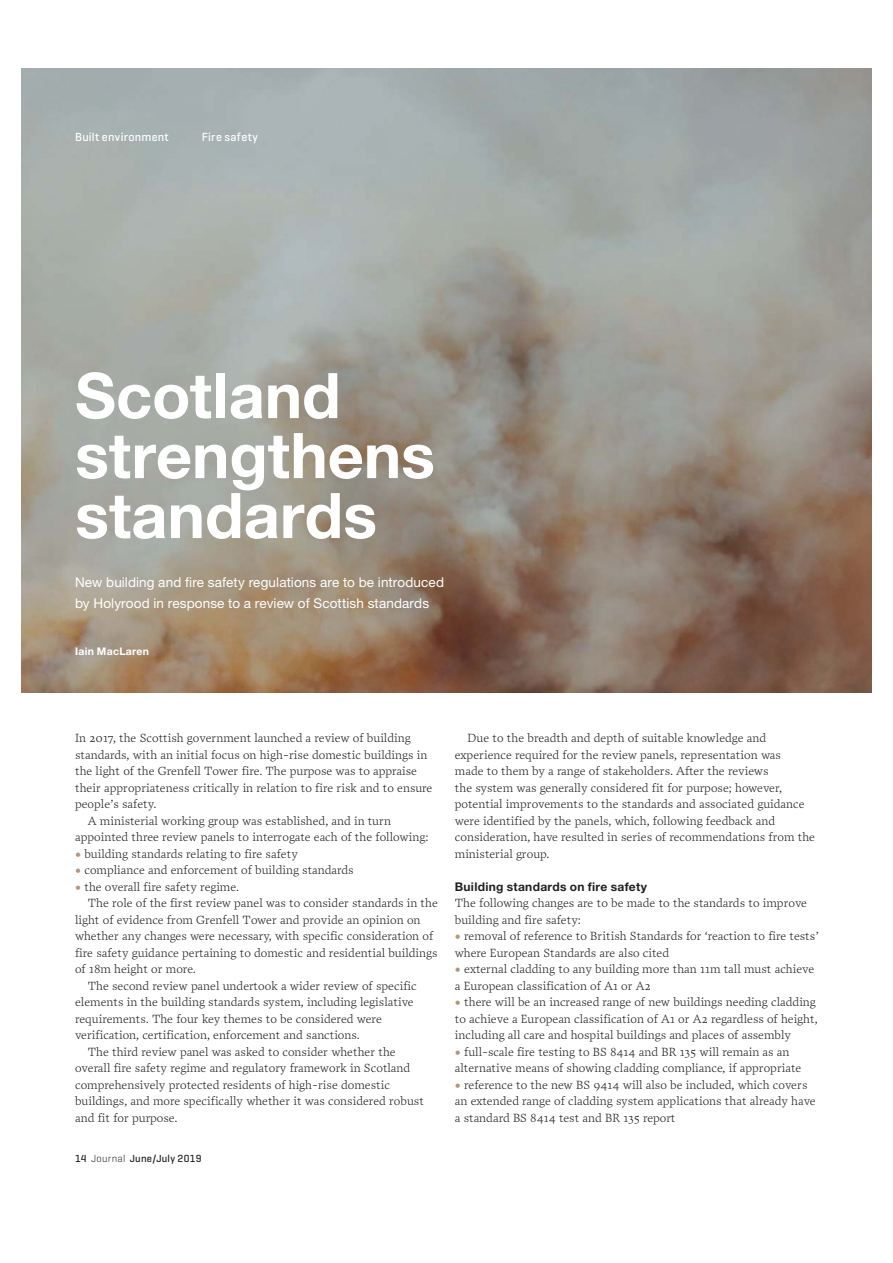
<style>
.page{position:relative;width:893px;height:1263px;background:#fff}
.page>*{position:absolute;margin:0;border:0;box-sizing:border-box;transform-origin:0 0}
.t1{font:700 63px/60px "Helvetica Neue LT Std";color:#fff}
.t2{font:13.5px/21px "Helvetica Neue LT Std";letter-spacing:.01em;color:#fff}
.t3{font:300 12px/16.5px "Prensa";color:#231f20}
.t4{font:700 12px "Helvetica Neue LT Std";letter-spacing:.025em;color:#231f20}
.t5{font:500 12px "Geogrotesque";letter-spacing:.03em;color:#fff}
.t6{font:500 10.5px "Geogrotesque";letter-spacing:.025em;color:#231f20}
.t7{font:700 10.5px "Helvetica Neue LT Std";letter-spacing:.03em;color:#fff}
.s1{font-family:"Helvetica Neue LT Std";font-weight:400;color:#b29974}
.s2{font-weight:300}
</style>
<div class="page">
<img style="left:21px;top:68px;width:850px;height:625px">
<p class="t5" style="left:75px;top:130px;width:95px">Built environment</p>
<p class="t5" style="left:202px;top:130px;width:58px">Fire safety</p>
<h1 class="t1" style="left:75px;top:371px;width:361px">Scotland strengthens standards</h1>
<p class="t2" style="left:75px;top:573px;width:370px">New building and fire safety regulations are to be introduced by Holyrood in response to a review of Scottish standards</p>
<p class="t7" style="left:75px;top:648px;width:76px">Iain MacLaren</p>
<p class="t3" style="left:75px;top:731px;width:337px">In 2017, the Scottish government launched a review of building</p>
<p class="t3" style="left:75px;top:747px;width:354px">standards, with an initial focus on high-rise domestic buildings in</p>
<p class="t3" style="left:75px;top:764px;width:343px">the light of the Grenfell Tower fire. The purpose was to appraise</p>
<p class="t3" style="left:75px;top:780px;width:359px">their appropriateness critically in relation to fire risk and to ensure</p>
<p class="t3" style="left:75px;top:797px;width:83px">people’s safety.</p>
<p class="t3" style="left:88px;top:813px;width:305px">A ministerial working group was established, and in turn</p>
<p class="t3" style="left:75px;top:830px;width:355px">appointed three review panels to interrogate each of the following:</p>
<p class="t3" style="left:75px;top:846px;width:224px"><span class="s1">•</span> building standards relating to fire safety</p>
<p class="t3" style="left:75px;top:863px;width:280px"><span class="s1">•</span> compliance and enforcement of building standards</p>
<p class="t3" style="left:75px;top:879px;width:166px"><span class="s1">•</span> the overall fire safety regime.</p>
<p class="t3" style="left:88px;top:896px;width:351px">The role of the first review panel was to consider standards in the</p>
<p class="t3" style="left:75px;top:912px;width:347px">light of evidence from Grenfell Tower and provide an opinion on</p>
<p class="t3" style="left:75px;top:929px;width:360px">whether any changes were necessary, with specific consideration of</p>
<p class="t3" style="left:75px;top:945px;width:364px">fire safety guidance pertaining to domestic and residential buildings</p>
<p class="t3" style="left:75px;top:962px;width:122px">of 18m height or more.</p>
<p class="t3" style="left:88px;top:978px;width:330px">The second review panel undertook a wider review of specific</p>
<p class="t3" style="left:75px;top:995px;width:340px">elements in the building standards system, including legislative</p>
<p class="t3" style="left:75px;top:1011px;width:308px">requirements. The four key themes to be considered were</p>
<p class="t3" style="left:75px;top:1028px;width:286px">verification, certification, enforcement and sanctions.</p>
<p class="t3" style="left:88px;top:1044px;width:309px">The third review panel was asked to consider whether the</p>
<p class="t3" style="left:75px;top:1061px;width:337px">overall fire safety regime and regulatory framework in Scotland</p>
<p class="t3" style="left:75px;top:1077px;width:316px">comprehensively protected residents of high-rise domestic</p>
<p class="t3" style="left:75px;top:1094px;width:350px">buildings, and more specifically whether it was considered robust</p>
<p class="t3" style="left:75px;top:1110px;width:104px">and fit for purpose.</p>
<p class="t6" style="left:75px;top:1152px;width:128px">14 <span class="s2">Journal</span> June/July 2019</p>
<p class="t3" style="left:455px;top:731px;width:362px;text-indent:13px">Due to the breadth and depth of suitable knowledge and experience required for the review panels, representation was<br>made to them by a range of stakeholders. After the reviews<br>the system was generally considered fit for purpose; however, potential improvements to the standards and associated guidance were identified by the panels, which, following feedback and consideration, have resulted in series of recommendations from the ministerial group.</p>
<p class="t4" style="left:455px;top:882px;width:194px">Building standards on fire safety</p>
<p class="t3" style="left:455px;top:896px;width:354px">The following changes are to be made to the standards to improve building and fire safety:</p>
<p class="t3" style="left:455px;top:929px;width:365px"><span class="s1">•</span> removal of reference to British Standards for ‘reaction to fire tests’ where European Standards are also cited</p>
<p class="t3" style="left:455px;top:962px;width:361px"><span class="s1">•</span> external cladding to any building more than 11m tall must achieve a European classification of A1 or A2</p>
<p class="t3" style="left:455px;top:995px;width:364px"><span class="s1">•</span> there will be an increased range of new buildings needing cladding to achieve a European classification of A1 or A2 regardless of height, including all care and hospital buildings and places of assembly</p>
<p class="t3" style="left:455px;top:1044px;width:348px"><span class="s1">•</span> full-scale fire testing to BS 8414 and BR 135 will remain as an alternative means of showing cladding compliance, if appropriate</p>
<p class="t3" style="left:455px;top:1077px;width:362px"><span class="s1">•</span> reference to the new BS 9414 will also be included, which covers an extended range of cladding system applications that already have a standard BS 8414 test and BR 135 report</p>
</div>
